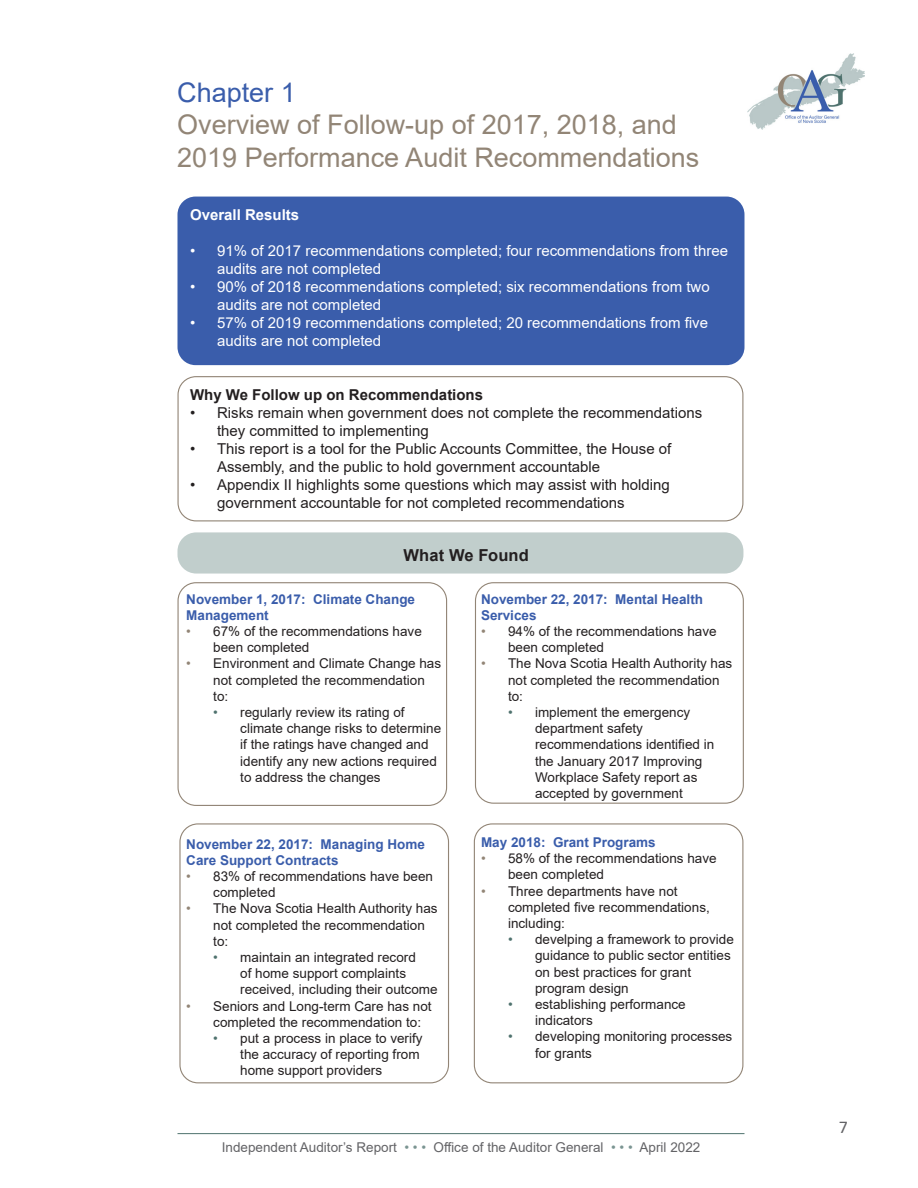
<style>
.page{position:relative;width:918px;height:1188px;background:#fff}
.page>*{position:absolute;margin:0;border:0;box-sizing:border-box;transform-origin:0 0}
.t1{font:27px/32.4px "Arial";color:#928576}
.t2{font:27px "Arial";color:#3a5dab}
.t3{font:18px "Calibri";color:#636366}
.A-Recommendation_Hea{font:700 16.5px "Arial";letter-spacing:.01em;color:#231f20}
.t4{font:15px/18px "Arial";color:#231f20}
.t5{font:15px/18px "Arial";color:#fff}
.t6{font:700 15px "Arial";color:#231f20}
.t7{font:700 15px "Arial";color:#fff}
.t8{font:13.5px/16.2px "Arial";color:#231f20}
.t9{font:700 13.5px/16.2px "Arial";color:#3a5dab}
.t10{font:13.5px "Arial";color:#636366}
.s1{color:#928576}
.s2{color:#4f726e}
.s3{color:#7b9592}
</style>
<div class="page">
<div style="left:179px;top:823px;width:270px;height:260px;border:1px solid #928576;border-radius:18px"></div>
<img style="left:748px;top:54px;width:116px;height:75px">
<div style="left:177px;top:582px;width:270px;height:224px;border:1px solid #928576;border-radius:18px"></div>
<div style="left:177px;top:197px;width:567px;height:168px;background:#3a5dab;border-radius:18px"></div>
<div style="left:177px;top:376px;width:566px;height:145px;border:1px solid #928576;border-radius:18px"></div>
<hr style="left:177px;top:1133px;width:567px;height:1px;background:#4f726e">
<div style="left:178px;top:533px;width:565px;height:40px;background:#c1cecc;border-radius:18px"></div>
<div style="left:177px;top:532px;width:566px;height:42px;border:2px solid #c1cecc;border-radius:18px"></div>
<div style="left:475px;top:582px;width:269px;height:222px;border:1px solid #928576;border-radius:18px"></div>
<div style="left:474px;top:823px;width:269px;height:260px;border:1px solid #928576;border-radius:18px"></div>
<p class="t2" style="left:177px;top:74px;width:120px">Chapter 1</p>
<p class="t1" style="left:177px;top:109px;width:524px">Overview of Follow-up of 2017, 2018, and<br>2019 Performance Audit Recommendations</p>
<p class="t7" style="left:190px;top:205px;width:111px">Overall Results</p>
<p class="t5" style="left:217px;top:242px;width:513px;text-indent:-27px">• 91% of 2017 recommendations completed; four recommendations from three audits are not completed</p>
<p class="t5" style="left:217px;top:278px;width:494px;text-indent:-27px">• 90% of 2018 recommendations completed; six recommendations from two audits are not completed</p>
<p class="t5" style="left:217px;top:314px;width:493px;text-indent:-27px">• 57% of 2019 recommendations completed; 20 recommendations from five audits are not completed</p>
<p class="t6" style="left:190px;top:384px;width:295px">Why We Follow up on Recommendations</p>
<p class="t4" style="left:217px;top:403px;width:487px;text-indent:-27px">• Risks remain when government does not complete the recommendations they committed to implementing</p>
<p class="t4" style="left:217px;top:439px;width:456px;text-indent:-27px">• This report is a tool for the Public Accounts Committee, the House of<br>Assembly, and the public to hold government accountable</p>
<p class="t4" style="left:217px;top:475px;width:454px;text-indent:-27px">• Appendix II highlights some questions which may assist with holding government accountable for not completed recommendations</p>
<p class="A-Recommendation_Hea" style="left:403px;top:543px;width:127px">What We Found</p>
<p class="t9" style="left:186px;top:591px;width:230px">November 1, 2017: Climate Change<br>Management</p>
<p class="t8" style="left:213px;top:623px;width:210px;text-indent:-27px"><span class="s1">•</span> 67% of the recommendations have been completed</p>
<p class="t8" style="left:213px;top:655px;width:229px;text-indent:-27px"><span class="s1">•</span> Environment and Climate Change has not completed the recommendation to:</p>
<p class="t8" style="left:240px;top:704px;width:202px;text-indent:-27px"><span class="s2">•</span> regularly review its rating of climate change risks to determine if the ratings have changed and identify any new actions required to address the changes</p>
<p class="t9" style="left:481px;top:591px;width:224px">November 22, 2017: Mental Health<br>Services</p>
<p class="t8" style="left:508px;top:623px;width:210px;text-indent:-27px"><span class="s1">•</span> 94% of the recommendations have been completed</p>
<p class="t8" style="left:508px;top:655px;width:226px;text-indent:-27px"><span class="s1">•</span> The Nova Scotia Health Authority has not completed the recommendation to:</p>
<p class="t8" style="left:535px;top:704px;width:181px;text-indent:-27px"><span class="s2">•</span> implement the emergency department safety recommendations identified in the January 2017 Improving<br>Workplace Safety report as accepted by government</p>
<p class="t9" style="left:186px;top:836px;width:240px">November 22, 2017: Managing Home<br>Care Support Contracts</p>
<p class="t8" style="left:213px;top:868px;width:221px;text-indent:-27px"><span class="s1">•</span> 83% of recommendations have been completed</p>
<p class="t8" style="left:213px;top:901px;width:226px;text-indent:-27px"><span class="s1">•</span> The Nova Scotia Health Authority has not completed the recommendation to:</p>
<p class="t8" style="left:240px;top:949px;width:199px;text-indent:-27px"><span class="s2">•</span> maintain an integrated record<br>of home support complaints received, including their outcome</p>
<p class="t8" style="left:213px;top:998px;width:220px;text-indent:-27px"><span class="s1">•</span> Seniors and Long-term Care has not completed the recommendation to:</p>
<p class="t8" style="left:240px;top:1030px;width:184px;text-indent:-27px"><span class="s2">•</span> put a process in place to verify the accuracy of reporting from home support providers</p>
<p class="t9" style="left:481px;top:834px;width:176px">May 2018: Grant Programs</p>
<p class="t8" style="left:508px;top:850px;width:210px;text-indent:-27px"><span class="s1">•</span> 58% of the recommendations have been completed</p>
<p class="t8" style="left:508px;top:883px;width:203px;text-indent:-27px"><span class="s1">•</span> Three departments have not completed five recommendations, including:</p>
<p class="t8" style="left:535px;top:931px;width:200px;text-indent:-27px"><span class="s2">•</span> develping a framework to provide guidance to public sector entities on best practices for grant program design</p>
<p class="t8" style="left:535px;top:996px;width:152px;text-indent:-27px"><span class="s2">•</span> establishing performance indicators</p>
<p class="t8" style="left:535px;top:1028px;width:199px;text-indent:-27px"><span class="s2">•</span> developing monitoring processes for grants</p>
<p class="t10" style="left:222px;top:1138px;width:480px">Independent Auditor’s Report <span class="s3">• • •</span> Office of the Auditor General <span class="s3">• • •</span> April 2022</p>
<h2 class="t3" style="left:839px;top:1115px;width:11px">7</h2>
</div>
